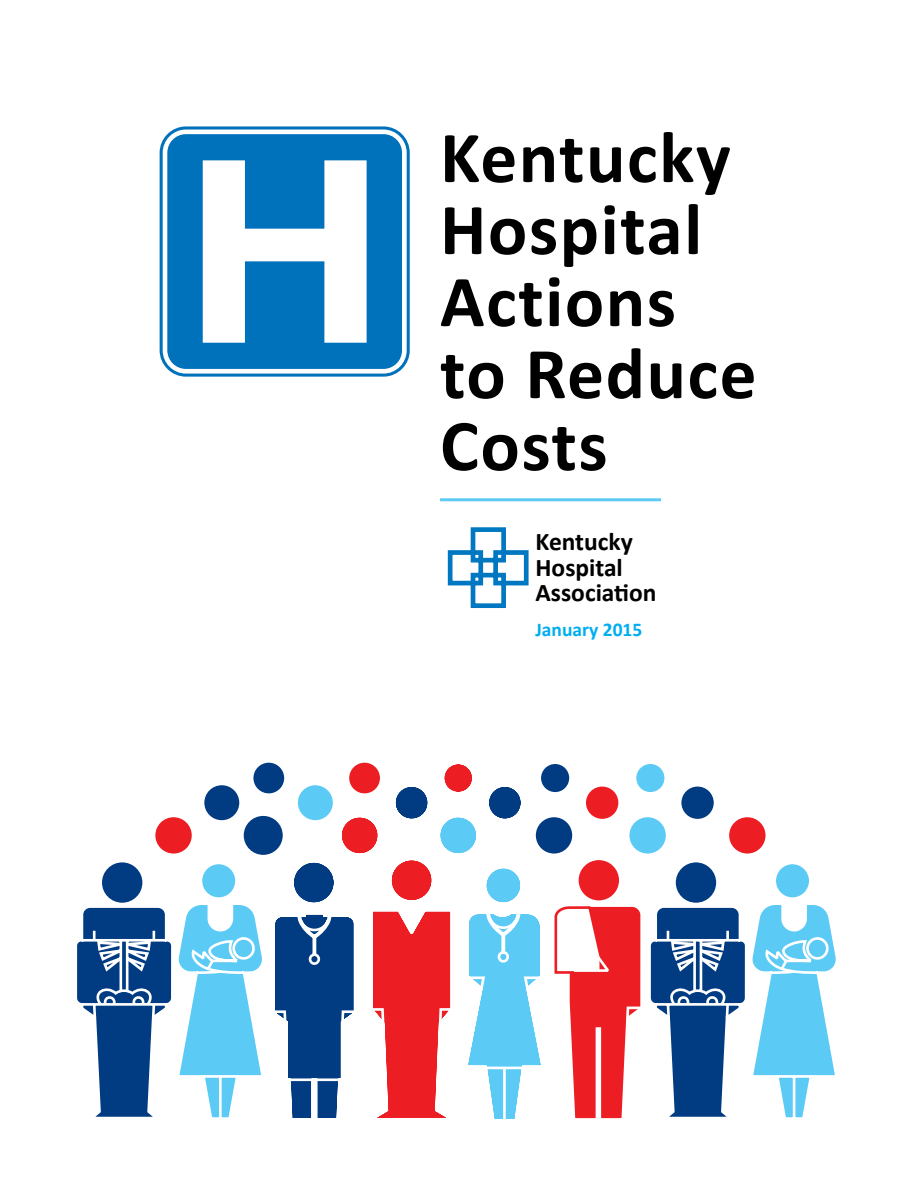
<style>
.page{position:relative;width:918px;height:1188px;background:#fff}
.page>*{position:absolute;margin:0;border:0;box-sizing:border-box;transform-origin:0 0}
.t1{font:700 73.5px/72px "Calibri";letter-spacing:.02em;color:#000}
.t2{font:700 25.5px/25.5px "Calibri";color:#000}
.t3{font:700 19.5px "Calibri";color:#00aeef}
</style>
<div class="page">
<svg style="left:447px;top:527px;width:82px;height:81px"></svg>
<div style="left:635px;top:763px;width:31px;height:30px;background:#5bcbf5;border-radius:50%"></div>
<div style="left:634px;top:761px;width:33px;height:34px;border:3px solid #fff;border-radius:50%"></div>
<svg style="left:254px;top:762px;width:316px;height:21px"></svg>
<svg style="left:77px;top:783px;width:759px;height:336px"></svg>
<div style="left:201px;top:863px;width:36px;height:36px;background:#5bcbf5;border-radius:50%"></div>
<div style="left:200px;top:862px;width:38px;height:38px;border:3px solid #fff;border-radius:50%"></div>
<div style="left:204px;top:785px;width:35px;height:35px;background:#013b82;border-radius:50%"></div>
<div style="left:349px;top:763px;width:31px;height:30px;background:#ed1d24;border-radius:50%"></div>
<div style="left:101px;top:861px;width:43px;height:43px;background:#013b82;border-radius:50%"></div>
<div style="left:99px;top:860px;width:46px;height:45px;border:3px solid #fff;border-radius:50%"></div>
<div style="left:244px;top:816px;width:39px;height:39px;background:#013b82;border-radius:50%"></div>
<div style="left:154px;top:816px;width:39px;height:39px;background:#ed1d24;border-radius:50%"></div>
<div style="left:153px;top:815px;width:41px;height:41px;border:3px solid #fff;border-radius:50%"></div>
<div style="left:298px;top:785px;width:35px;height:35px;background:#5bcbf5;border-radius:50%"></div>
<div style="left:253px;top:763px;width:31px;height:30px;background:#013b82;border-radius:50%"></div>
<div style="left:160px;top:127px;width:250px;height:250px;border:3px solid #0072bc;border-radius:25px"></div>
<svg style="left:167px;top:134px;width:235px;height:235px;fill:#0072bc"></svg>
<hr style="left:440px;top:498px;width:221px;height:3px;background:#5bcbf5">
<p class="t1" style="left:440px;top:122px;width:318px">Kentucky<br>Hospital<br>Actions to Reduce<br>Costs</p>
<p class="t2" style="left:536px;top:529px;width:123px">Kentucky<br>Hospital<br>Association</p>
<p class="t3" style="left:536px;top:617px;width:108px">January 2015</p>
</div>
